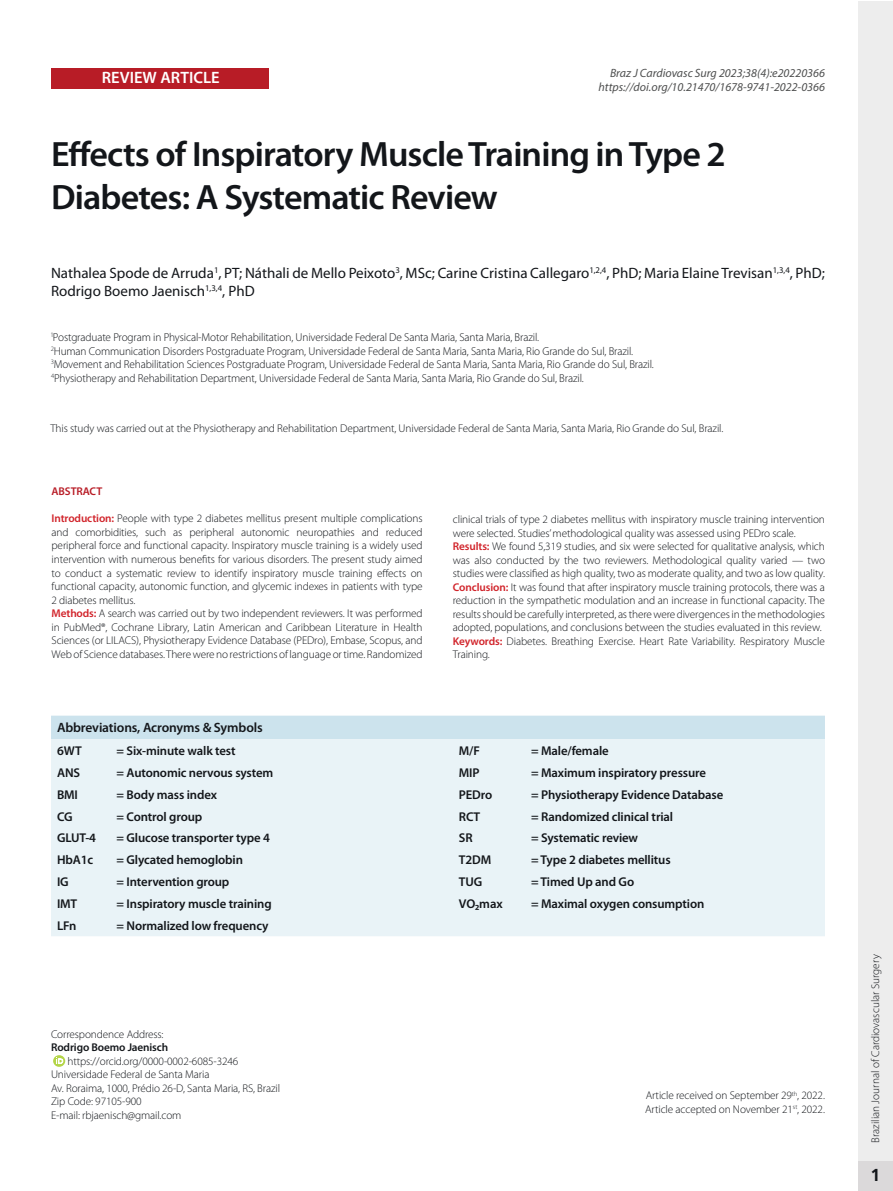
<style>
.page{position:relative;width:893px;height:1191px;background:#fff}
.page>*{position:absolute;margin:0;border:0;box-sizing:border-box;transform-origin:0 0}
.Texto__s{font:600 35.25px/43.2px "Myriad Pro";letter-spacing:-.025em;color:#13161a}
.t1{font:700 18px "Frutiger";color:#13161a}
.t2{font:600 16.5px "Myriad Pro";color:#fff}
.Texto__s-2{font:15px/18px "Myriad Pro";color:#13161a}
.t3{font:600 13.5px "Myriad Pro";letter-spacing:-.01em;color:#13161a}
.t4{font:600 12.75px "Myriad Pro";letter-spacing:-.01em;color:#13161a}
.t5{font:italic 12px "Myriad Pro";color:#4e4f4f}
.abstract2{font:300 11.55px/13.5px "Myriad Pro";letter-spacing:-.01em;color:#13161a}
.Abstract{font:300 11.25px/13.5px "Myriad Pro";letter-spacing:-.01em;color:#13161a;text-align:justify}
.abstract2-2{font:300 11.25px "Myriad Pro";letter-spacing:-.01em;color:#13161a}
.t6{font:600 11.25px "Myriad Pro";letter-spacing:-.01em;color:#13161a}
.Abstract-2{font:600 11.25px "Myriad Pro";letter-spacing:-.01em;color:#b81c26}
.s1{font-weight:600;color:#d1232a}
</style>
<div class="page">
<div style="left:858px;top:1px;width:35px;height:1189px;background:#ededed"></div>
<div style="left:858px;top:1161px;width:35px;height:30px;background:#dbd9da"></div>
<div style="left:51px;top:68px;width:217px;height:20px;background:#b81c26"></div>
<svg style="left:53px;top:1055px;width:12px;height:11px"></svg>
<svg style="left:56px;top:1057px;width:7px;height:6px"></svg>
<div style="left:51px;top:715px;width:774px;height:24px;background:#cce3ed"></div>
<div style="left:51px;top:739px;width:774px;height:197px;background:#e9f3f7"></div>
<p class="t2" style="left:102px;top:67px;width:119px">REVIEW ARTICLE</p>
<p class="t5" style="left:610px;top:66px;width:216px">Braz J Cardiovasc Surg 2023;38(4):e20220366</p>
<p class="t5" style="left:599px;top:80px;width:228px">https://doi.org/10.21470/1678-9741-2022-0366</p>
<p class="Texto__s" style="left:51px;top:131px;width:676px">Effects of Inspiratory Muscle Training in Type 2<br>Diabetes: A Systematic Review</p>
<p class="Texto__s-2" style="left:51px;top:264px;width:775px">Nathalea Spode de Arruda<sup>1</sup>, PT; Náthali de Mello Peixoto<sup>3</sup>, MSc; Carine Cristina Callegaro<sup>1,2,4</sup>, PhD; Maria Elaine Trevisan<sup>1,3,4</sup>, PhD;<br>Rodrigo Boemo Jaenisch<sup>1,3,4</sup>, PhD</p>
<p class="abstract2" style="left:51px;top:330px;width:584px"><sup>1</sup>Postgraduate Program in Physical-Motor Rehabilitation, Universidade Federal De Santa Maria, Santa Maria, Brazil.<br><sup>2</sup>Human Communication Disorders Postgraduate Program, Universidade Federal de Santa Maria, Santa Maria, Rio Grande do Sul, Brazil.</p>
<p class="abstract2" style="left:51px;top:357px;width:604px"><sup>3</sup>Movement and Rehabilitation Sciences Postgraduate Program, Universidade Federal de Santa Maria, Santa Maria, Rio Grande do Sul, Brazil.</p>
<p class="abstract2" style="left:51px;top:371px;width:534px"><sup>4</sup>Physiotherapy and Rehabilitation Department, Universidade Federal de Santa Maria, Santa Maria, Rio Grande do Sul, Brazil.</p>
<p class="abstract2-2" style="left:50px;top:421px;width:674px">This study was carried out at the Physiotherapy and Rehabilitation Department, Universidade Federal de Santa Maria, Santa Maria, Rio Grande do Sul, Brazil.</p>
<p class="Abstract-2" style="left:52px;top:484px;width:52px">ABSTRACT</p>
<p class="Abstract" style="left:52px;top:512px;width:373px"><span class="s1">Introduction:</span> People with type 2 diabetes mellitus present multiple complications and comorbidities, such as peripheral autonomic neuropathies and reduced peripheral force and functional capacity. Inspiratory muscle training is a widely used intervention with numerous benefits for various disorders. The present study aimed to conduct a systematic review to identify inspiratory muscle training effects on functional capacity, autonomic function, and glycemic indexes in patients with type 2 diabetes mellitus.</p>
<p class="Abstract" style="left:52px;top:606px;width:373px"><span class="s1">Methods:</span> A search was carried out by two independent reviewers. It was performed in PubMed®, Cochrane Library, Latin American and Caribbean Literature in Health Sciences (or LILACS), Physiotherapy Evidence Database (PEDro), Embase, Scopus, and Web of Science databases. There were no restrictions of language or time. Randomized</p>
<p class="Abstract" style="left:453px;top:512px;width:374px">clinical trials of type 2 diabetes mellitus with inspiratory muscle training intervention were selected. Studies’ methodological quality was assessed using PEDro scale.</p>
<p class="Abstract" style="left:453px;top:539px;width:374px"><span class="s1">Results:</span> We found 5,319 studies, and six were selected for qualitative analysis, which was also conducted by the two reviewers. Methodological quality varied — two studies were classified as high quality, two as moderate quality, and two as low quality.</p>
<p class="Abstract" style="left:453px;top:580px;width:374px"><span class="s1">Conclusion:</span> It was found that after inspiratory muscle training protocols, there was a reduction in the sympathetic modulation and an increase in functional capacity. The results should be carefully interpreted, as there were divergences in the methodologies adopted, populations, and conclusions between the studies evaluated in this review.</p>
<p class="Abstract" style="left:453px;top:634px;width:374px"><span class="s1">Keywords:</span> Diabetes. Breathing Exercise. Heart Rate Variability. Respiratory Muscle<br>Training.</p>
<p class="t3" style="left:57px;top:718px;width:207px">Abbreviations, Acronyms &amp; Symbols</p>
<p class="t4" style="left:57px;top:742px;width:26px">6WT</p>
<p class="t4" style="left:117px;top:742px;width:121px">= Six-minute walk test</p>
<p class="t4" style="left:459px;top:742px;width:23px">M/F</p>
<p class="t4" style="left:531px;top:742px;width:79px">= Male/female</p>
<p class="t4" style="left:57px;top:764px;width:25px">ANS</p>
<p class="t4" style="left:117px;top:764px;width:158px">= Autonomic nervous system</p>
<p class="t4" style="left:459px;top:764px;width:22px">MIP</p>
<p class="t4" style="left:531px;top:764px;width:176px">= Maximum inspiratory pressure</p>
<p class="t4" style="left:57px;top:787px;width:22px">BMI</p>
<p class="t4" style="left:117px;top:787px;width:102px">= Body mass index</p>
<p class="t4" style="left:459px;top:787px;width:35px">PEDro</p>
<p class="t4" style="left:531px;top:787px;width:194px">= Physiotherapy Evidence Database</p>
<p class="t4" style="left:57px;top:808px;width:17px">CG</p>
<p class="t4" style="left:117px;top:808px;width:87px">= Control group</p>
<p class="t4" style="left:459px;top:808px;width:23px">RCT</p>
<p class="t4" style="left:531px;top:808px;width:143px">= Randomized clinical trial</p>
<p class="t4" style="left:57px;top:830px;width:41px">GLUT-4</p>
<p class="t4" style="left:117px;top:830px;width:155px">= Glucose transporter type 4</p>
<p class="t4" style="left:459px;top:830px;width:15px">SR</p>
<p class="t4" style="left:531px;top:830px;width:109px">= Systematic review</p>
<p class="t4" style="left:57px;top:852px;width:38px">HbA1c</p>
<p class="t4" style="left:117px;top:852px;width:128px">= Glycated hemoglobin</p>
<p class="t4" style="left:459px;top:852px;width:34px">T2DM</p>
<p class="t4" style="left:531px;top:852px;width:141px">= Type 2 diabetes mellitus</p>
<p class="t4" style="left:57px;top:873px;width:13px">IG</p>
<p class="t4" style="left:117px;top:873px;width:114px">= Intervention group</p>
<p class="t4" style="left:459px;top:873px;width:25px">TUG</p>
<p class="t4" style="left:531px;top:873px;width:105px">= Timed Up and Go</p>
<p class="t4" style="left:57px;top:895px;width:22px">IMT</p>
<p class="t4" style="left:117px;top:895px;width:157px">= Inspiratory muscle training</p>
<p class="t4" style="left:459px;top:895px;width:45px">VO₂max</p>
<p class="t4" style="left:531px;top:895px;width:175px">= Maximal oxygen consumption</p>
<p class="t4" style="left:57px;top:917px;width:21px">LFn</p>
<p class="t4" style="left:117px;top:917px;width:153px">= Normalized low frequency</p>
<p class="Abstract" style="left:51px;top:1027px;width:114px">Correspondence Address:</p>
<p class="t6" style="left:51px;top:1040px;width:119px">Rodrigo Boemo Jaenisch</p>
<p class="Abstract" style="left:67px;top:1054px;width:172px">https://orcid.org/0000-0002-6085-3246</p>
<p class="Abstract" style="left:51px;top:1067px;width:160px">Universidade Federal de Santa Maria</p>
<p class="Abstract" style="left:51px;top:1081px;width:231px">Av. Roraima, 1000, Prédio 26-D, Santa Maria, RS, Brazil</p>
<p class="Abstract" style="left:51px;top:1094px;width:92px">Zip Code: 97105-900</p>
<p class="Abstract" style="left:51px;top:1108px;width:132px">E-mail: rbjaenisch@gmail.com</p>
<p class="Abstract" style="left:646px;top:1088px;width:181px">Article received on September 29<sup>th</sup>, 2022.</p>
<p class="Abstract" style="left:645px;top:1102px;width:181px">Article accepted on November 21<sup>st</sup>, 2022.</p>
<p class="Abstract" style="left:869px;top:1142px;width:190px;rotate:-90deg">Brazilian Journal of Cardiovascular Surgery</p>
<h2 class="t1" style="left:871px;top:1164px;width:11px">1</h2>
</div>
